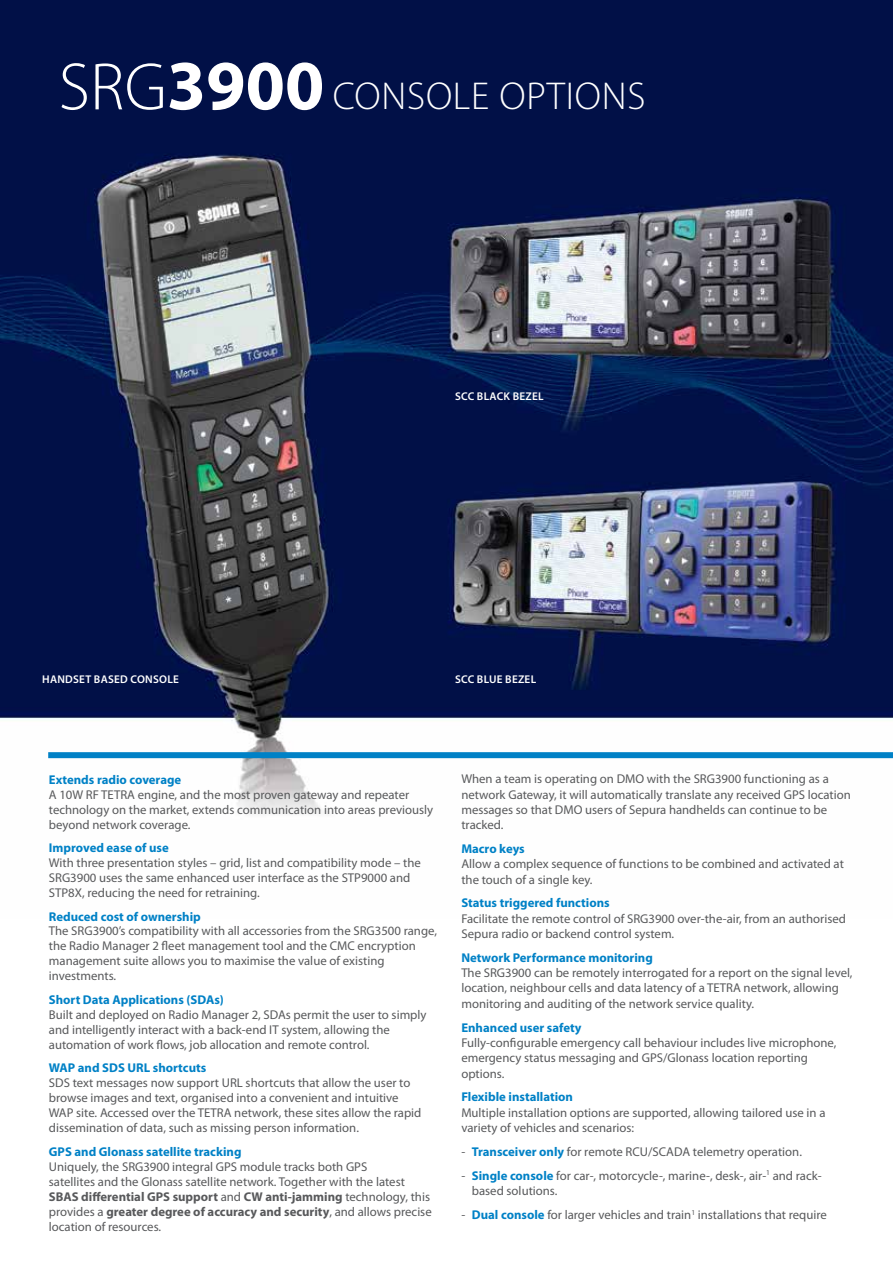
<style>
.page{position:relative;width:893px;height:1263px;background:#fff}
.page>*{position:absolute;margin:0;border:0;box-sizing:border-box;transform-origin:0 0}
.t1{font:300 39px "Myriad Pro";letter-spacing:.02em;color:#fff}
.t2{font:12.75px/15px "Myriad Pro";color:#58595b}
.t3{font:700 12.75px "Myriad Pro";color:#0081c6}
.t4{font:600 11.25px "Myriad Pro";letter-spacing:.02em;color:#fff}
.s1{font-size:67.5px}
.s2{font-weight:700;font-size:70.95px}
.s3{font-weight:700}
.s4{font-weight:700;color:#0081c6}
</style>
<div class="page">
<img style="left:0;top:0;width:893px;height:814px">
<div style="left:48px;top:752px;width:845px;height:6px;background:#0081c6"></div>
<h1 class="t1" style="left:59px;top:75px;width:588px"><span class="s1">SRG</span><span class="s2">3900</span> CONSOLE OPTIONS</h1>
<p class="t4" style="left:455px;top:390px;width:90px">SCC BLACK BEZEL</p>
<p class="t4" style="left:42px;top:673px;width:138px">HANDSET BASED CONSOLE</p>
<p class="t4" style="left:455px;top:673px;width:83px">SCC BLUE BEZEL</p>
<p class="t3" style="left:49px;top:772px;width:134px">Extends radio coverage</p>
<p class="t2" style="left:49px;top:787px;width:386px">A 10W RF TETRA engine, and the most proven gateway and repeater technology on the market, extends communication into areas previously beyond network coverage.</p>
<p class="t3" style="left:49px;top:840px;width:121px">Improved ease of use</p>
<p class="t2" style="left:49px;top:855px;width:373px">With three presentation styles – grid, list and compatibility mode – the<br>SRG3900 uses the same enhanced user interface as the STP9000 and<br>STP8X, reducing the need for retraining.</p>
<p class="t3" style="left:49px;top:909px;width:153px">Reduced cost of ownership</p>
<p class="t2" style="left:49px;top:924px;width:390px">The SRG3900’s compatibility with all accessories from the SRG3500 range, the Radio Manager 2 fleet management tool and the CMC encryption management suite allows you to maximise the value of existing investments.</p>
<p class="t3" style="left:49px;top:992px;width:177px">Short Data Applications (SDAs)</p>
<p class="t2" style="left:49px;top:1007px;width:379px">Built and deployed on Radio Manager 2, SDAs permit the user to simply and intelligently interact with a back-end IT system, allowing the automation of work flows, job allocation and remote control.</p>
<p class="t3" style="left:49px;top:1061px;width:159px">WAP and SDS URL shortcuts</p>
<p class="t2" style="left:49px;top:1076px;width:374px">SDS text messages now support URL shortcuts that allow the user to browse images and text, organised into a convenient and intuitive WAP site. Accessed over the TETRA network, these sites allow the rapid dissemination of data, such as missing person information.</p>
<p class="t3" style="left:49px;top:1144px;width:194px">GPS and Glonass satellite tracking</p>
<p class="t2" style="left:49px;top:1159px;width:384px">Uniquely, the SRG3900 integral GPS module tracks both GPS<br>satellites and the Glonass satellite network. Together with the latest <span class="s3">SBAS differential GPS support</span> and <span class="s3">CW anti-jamming</span> technology, this provides a <span class="s3">greater degree of accuracy and security</span>, and allows precise location of resources.</p>
<p class="t2" style="left:461px;top:772px;width:391px">When a team is operating on DMO with the SRG3900 functioning as a network Gateway, it will automatically translate any received GPS location messages so that DMO users of Sepura handhelds can continue to be tracked.</p>
<p class="t3" style="left:461px;top:842px;width:65px">Macro keys</p>
<p class="t2" style="left:461px;top:857px;width:384px">Allow a complex sequence of functions to be combined and activated at the touch of a single key.</p>
<p class="t3" style="left:461px;top:896px;width:150px">Status triggered functions</p>
<p class="t2" style="left:461px;top:911px;width:386px">Facilitate the remote control of SRG3900 over-the-air, from an authorised<br>Sepura radio or backend control system.</p>
<p class="t3" style="left:461px;top:950px;width:193px">Network Performance monitoring</p>
<p class="t2" style="left:461px;top:965px;width:393px">The SRG3900 can be remotely interrogated for a report on the signal level, location, neighbour cells and data latency of a TETRA network, allowing monitoring and auditing of the network service quality.</p>
<p class="t3" style="left:461px;top:1020px;width:122px">Enhanced user safety</p>
<p class="t2" style="left:461px;top:1035px;width:376px">Fully-configurable emergency call behaviour includes live microphone, emergency status messaging and GPS/Glonass location reporting options.</p>
<p class="t3" style="left:461px;top:1090px;width:113px">Flexible installation</p>
<p class="t2" style="left:461px;top:1105px;width:366px">Multiple installation options are supported, allowing tailored use in a variety of vehicles and scenarios:</p>
<p class="t2" style="left:461px;top:1144px;width:342px">- <span class="s4">Transceiver only</span> for remote RCU/SCADA telemetry operation.</p>
<p class="t2" style="left:472px;top:1168px;width:351px;line-height:15.5px;text-indent:-11px">- <span class="s4">Single console</span> for car-, motorcycle-, marine-, desk-, air-<sup>1</sup> and rack&shy;based solutions.</p>
<p class="t2" style="left:461px;top:1207px;width:367px">- <span class="s4">Dual console</span> for larger vehicles and train<sup>1</sup> installations that require</p>
</div>
